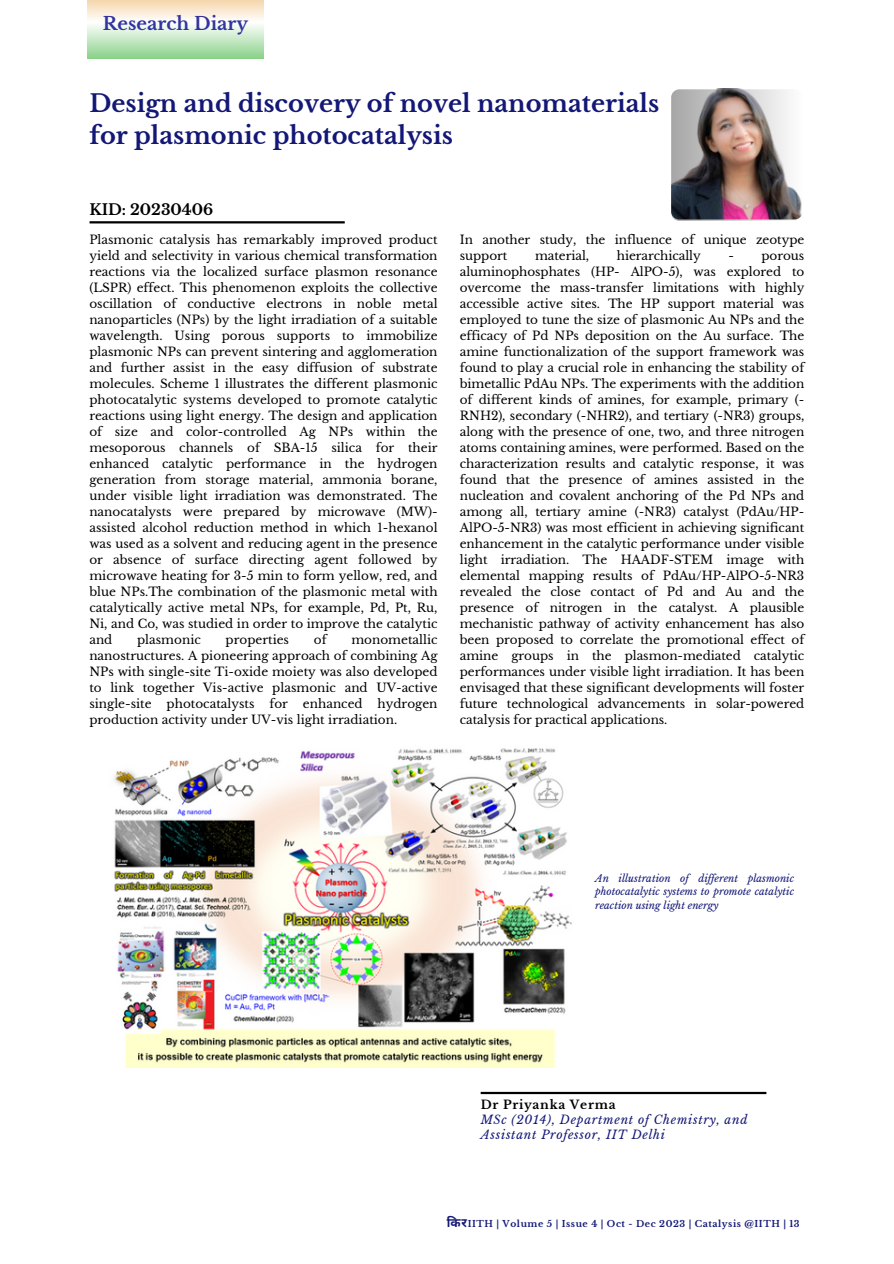
<style>
.page{position:relative;width:894px;height:1264px;background:#fff}
.page>*{position:absolute;margin:0;border:0;box-sizing:border-box;transform-origin:0 0}
.t1{font:700 24px/32.7px "Libre Baskerville";color:#131776}
.t2{font:700 18px "Libre Baskerville";color:#32359e}
.t3{font:700 15px "Libre Baskerville";color:#000}
.t4{font:700 12.45px "Noto Sans Devanagari";color:#131776}
.t5{font:12px/16px "Libre Baskerville";letter-spacing:-.005em;color:#000;text-align:justify}
.t6{font:italic 12px/15px "Libre Baskerville";letter-spacing:.06em;color:#131776}
.t7{font:italic 10.05px/13.4px "Libre Baskerville";color:#131776;text-align:justify}
.t8{font:700 9px "Libre Baskerville";letter-spacing:.06em;color:#131776}
.s1{font-weight:700;font-style:normal;color:#000}
</style>
<div class="page">
<hr style="left:89px;top:221px;width:255px;height:2px;background:#000">
<img style="left:671px;top:88px;width:131px;height:131px;border-radius:8px">
<img style="left:114px;top:748px;width:458px;height:319px">
<hr style="left:480px;top:1091px;width:286px;height:3px;background:#000">
<svg style="left:88px;top:0;width:175px;height:59px"></svg>
<h5 class="t2" style="left:103px;top:13px;width:147px">Research Diary</h5>
<p class="t1" style="left:89px;top:87px;width:571px">Design and discovery of novel nanomaterials for plasmonic photocatalysis</p>
<h5 class="t3" style="left:89px;top:201px;width:125px">KID: 20230406</h5>
<h5 class="t5" style="left:89px;top:232px;width:349px">Plasmonic catalysis has remarkably improved product yield and selectivity in various chemical transformation reactions via the localized surface plasmon resonance (LSPR) effect. This phenomenon exploits the collective oscillation of conductive electrons in noble metal nanoparticles (NPs) by the light irradiation of a suitable wavelength. Using porous supports to immobilize plasmonic NPs can prevent sintering and agglomeration and further assist in the easy diffusion of substrate molecules. Scheme 1 illustrates the different plasmonic photocatalytic systems developed to promote catalytic reactions using light energy. The design and application of size and color-controlled Ag NPs within the mesoporous channels of SBA-15 silica for their enhanced catalytic performance in the hydrogen generation from storage material, ammonia borane, under visible light irradiation was demonstrated. The nanocatalysts were prepared by microwave (MW)- assisted alcohol reduction method in which 1-hexanol was used as a solvent and reducing agent in the presence or absence of surface directing agent followed by microwave heating for 3-5 min to form yellow, red, and blue NPs.The combination of the plasmonic metal with catalytically active metal NPs, for example, Pd, Pt, Ru, Ni, and Co, was studied in order to improve the catalytic and</h5>
<h5 class="t5" style="left:89px;top:632px;width:349px;text-indent:262px">monometallic nanostructures. A pioneering approach of combining Ag NPs with single-site Ti-oxide moiety was also developed to link together Vis-active plasmonic and UV-active single-site photocatalysts for enhanced hydrogen production activity under UV-vis light irradiation.</h5>
<h5 class="t5" style="left:137px;top:632px;width:65px">plasmonic</h5>
<h5 class="t5" style="left:225px;top:632px;width:65px">properties</h5>
<h5 class="t5" style="left:314px;top:632px;width:14px">of</h5>
<h3 class="t5" style="left:459px;top:232px;width:346px">In another study, the influence of unique zeotype support</h3>
<h3 class="t5" style="left:535px;top:248px;width:56px">material,</h3>
<h3 class="t5" style="left:616px;top:248px;width:85px">hierarchically</h3>
<h3 class="t5" style="left:459px;top:248px;width:346px;text-indent:268px">- porous aluminophosphates (HP- AlPO-5), was explored to overcome the mass-transfer limitations with highly accessible active sites. The HP support material was employed to tune the size of plasmonic Au NPs and the efficacy of Pd NPs deposition on the Au surface. The amine functionalization of the support framework was found to play a crucial role in enhancing the stability of bimetallic PdAu NPs. The experiments with the addition of different kinds of amines, for example, primary (- RNH2), secondary (-NHR2), and tertiary (-NR3) groups, along with the presence of one, two, and three nitrogen atoms containing amines, were performed. Based on the characterization results and catalytic response, it was found that the presence of amines assisted in the nucleation and covalent anchoring of the Pd NPs and among all, tertiary amine (-NR3) catalyst (PdAu/HP-AlPO-5-NR3) was most efficient in achieving significant enhancement in the catalytic performance under visible light irradiation. The HAADF-STEM image with elemental mapping results of PdAu/HP-AlPO-5-NR3 revealed the close contact of Pd and Au and the presence of nitrogen in the catalyst. A plausible mechanistic pathway of activity enhancement has also been proposed to correlate the promotional effect of amine groups in the plasmon-mediated catalytic performances under visible light irradiation. It has been envisaged that these significant developments will foster future technological advancements in solar-powered catalysis for practical applications.</h3>
<p class="t7" style="left:595px;top:871px;width:200px">An illustration of dif erent plasmonic photocatalytic systems to promote catalytic reaction using light energy</p>
<h6 class="t6" style="left:480px;top:1096px;width:268px"><span class="s1">Dr Priyanka Verma<br></span>MSc (2014), Department of Chemistry, and<br>Assistant Professor, IIT Delhi</h6>
<p class="t4" style="left:446px;top:1215px;width:22px">कि र</p>
<h4 class="t8" style="left:467px;top:1218px;width:333px">IITH | Volume 5 | Issue 4 | Oct - Dec 2023 | Catalysis @IITH | 13</h4>
</div>
